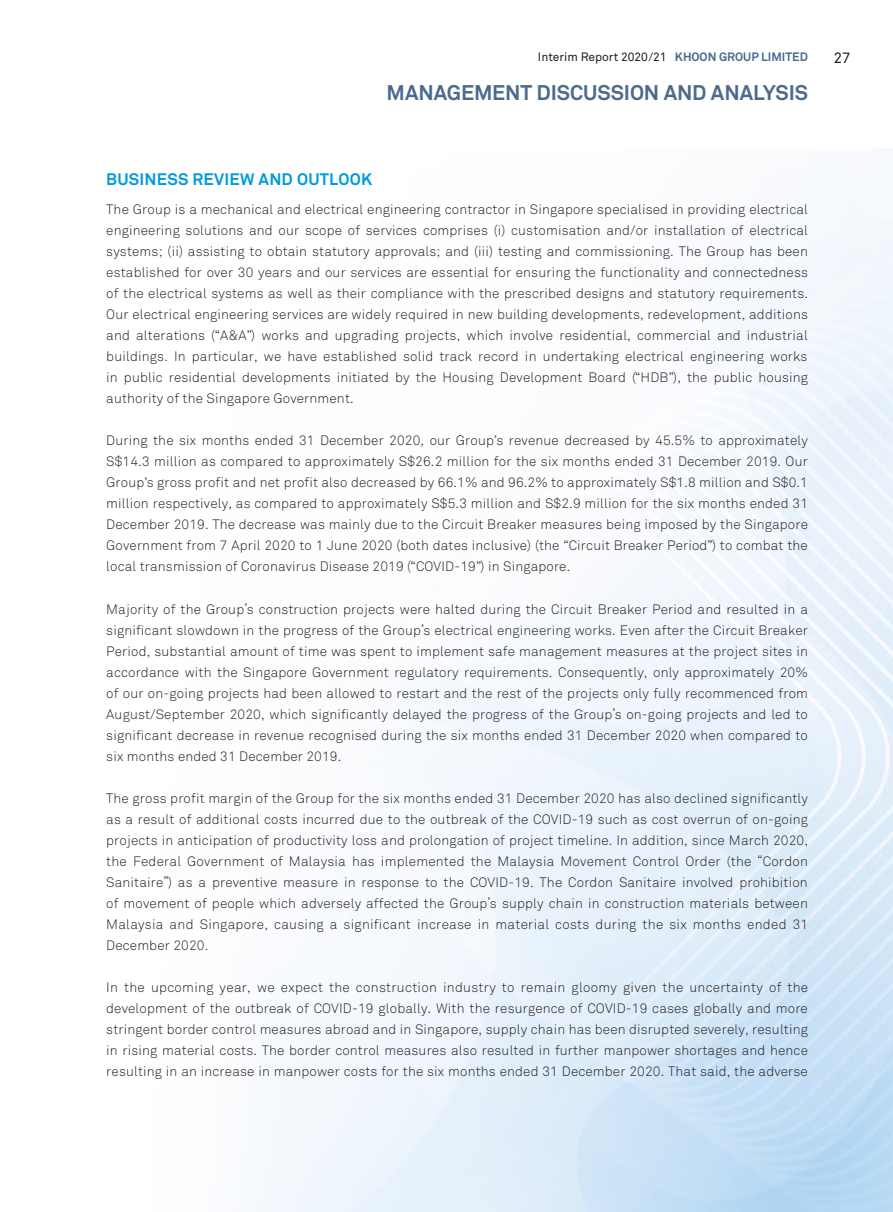
<style>
.page{position:relative;width:893px;height:1212px;background:#fff}
.page>*{position:absolute;margin:0;border:0;box-sizing:border-box;transform-origin:0 0}
.t1{font:700 21px "Akkurat Pro";letter-spacing:-.01em;color:#4b6a8d}
.t2{font:700 16.5px "Akkurat Pro";letter-spacing:.01em;color:#009bde}
.t3{font:15px "Akkurat Pro";color:#231f20}
.t4{font:13.5px/21px "Akkurat Light Pro";letter-spacing:.01em;color:#231f20;text-align:justify}
.t5{font:12px "Akkurat Pro";color:#231f20}
.s1{font-weight:700;color:#4b6a8d}
</style>
<div class="page">
<p class="t5" style="left:538px;top:50px;width:272px">Interim Report 2020/21 <span class="s1">KHOON GROUP LIMITED</span></p>
<p class="t3" style="left:834px;top:49px;width:18px">27</p>
<h1 class="t1" style="left:387px;top:79px;width:423px">MANAGEMENT DISCUSSION AND ANALYSIS</h1>
<p class="t2" style="left:106px;top:169px;width:267px">BUSINESS REVIEW AND OUTLOOK</p>
<p class="t4" style="left:106px;top:199px;width:703px">The Group is a mechanical and electrical engineering contractor in Singapore specialised in providing electrical engineering solutions and our scope of services comprises (i) customisation and/or installation of electrical systems; (ii) assisting to obtain statutory approvals; and (iii) testing and commissioning. The Group has been established for over 30 years and our services are essential for ensuring the functionality and connectedness of the electrical systems as well as their compliance with the prescribed designs and statutory requirements.<br>Our electrical engineering services are widely required in new building developments, redevelopment, additions and alterations (“A&amp;A”) works and upgrading projects, which involve residential, commercial and industrial buildings. In particular, we have established solid track record in undertaking electrical engineering works in public residential developments initiated by the Housing Development Board (“HDB”), the public housing authority of the Singapore Government.</p>
<p class="t4" style="left:106px;top:430px;width:703px">During the six months ended 31 December 2020, our Group’s revenue decreased by 45.5% to approximately S$14.3 million as compared to approximately S$26.2 million for the six months ended 31 December 2019. Our Group’s gross profit and net profit also decreased by 66.1% and 96.2% to approximately S$1.8 million and S$0.1 million respectively, as compared to approximately S$5.3 million and S$2.9 million for the six months ended 31<br>December 2019. The decrease was mainly due to the Circuit Breaker measures being imposed by the Singapore Government from 7 April 2020 to 1 June 2020 (both dates inclusive) (the “Circuit Breaker Period”) to combat the local transmission of Coronavirus Disease 2019 (“COVID-19”) in Singapore.</p>
<p class="t4" style="left:106px;top:598px;width:703px">Majority of the Group’s construction projects were halted during the Circuit Breaker Period and resulted in a significant slowdown in the progress of the Group’s electrical engineering works. Even after the Circuit Breaker Period, substantial amount of time was spent to implement safe management measures at the project sites in accordance with the Singapore Government regulatory requirements. Consequently, only approximately 20% of our on-going projects had been allowed to restart and the rest of the projects only fully recommenced from August/September 2020, which significantly delayed the progress of the Group’s on-going projects and led to significant decrease in revenue recognised during the six months ended 31 December 2020 when compared to six months ended 31 December 2019.</p>
<p class="t4" style="left:106px;top:787px;width:703px">The gross profit margin of the Group for the six months ended 31 December 2020 has also declined significantly as a result of additional costs incurred due to the outbreak of the COVID-19 such as cost overrun of on-going projects in anticipation of productivity loss and prolongation of project timeline. In addition, since March 2020, the Federal Government of Malaysia has implemented the Malaysia Movement Control Order (the “Cordon Sanitaire”) as a preventive measure in response to the COVID-19. The Cordon Sanitaire involved prohibition of movement of people which adversely affected the Group’s supply chain in construction materials between Malaysia and Singapore, causing a significant increase in material costs during the six months ended 31<br>December 2020.</p>
<p class="t4" style="left:106px;top:977px;width:703px">In the upcoming year, we expect the construction industry to remain gloomy given the uncertainty of the development of the outbreak of COVID-19 globally. With the resurgence of COVID-19 cases globally and more stringent border control measures abroad and in Singapore, supply chain has been disrupted severely, resulting in rising material costs. The border control measures also resulted in further manpower shortages and hence resulting in an increase in manpower costs for the six months ended 31 December 2020. That said, the adverse</p>
</div>
